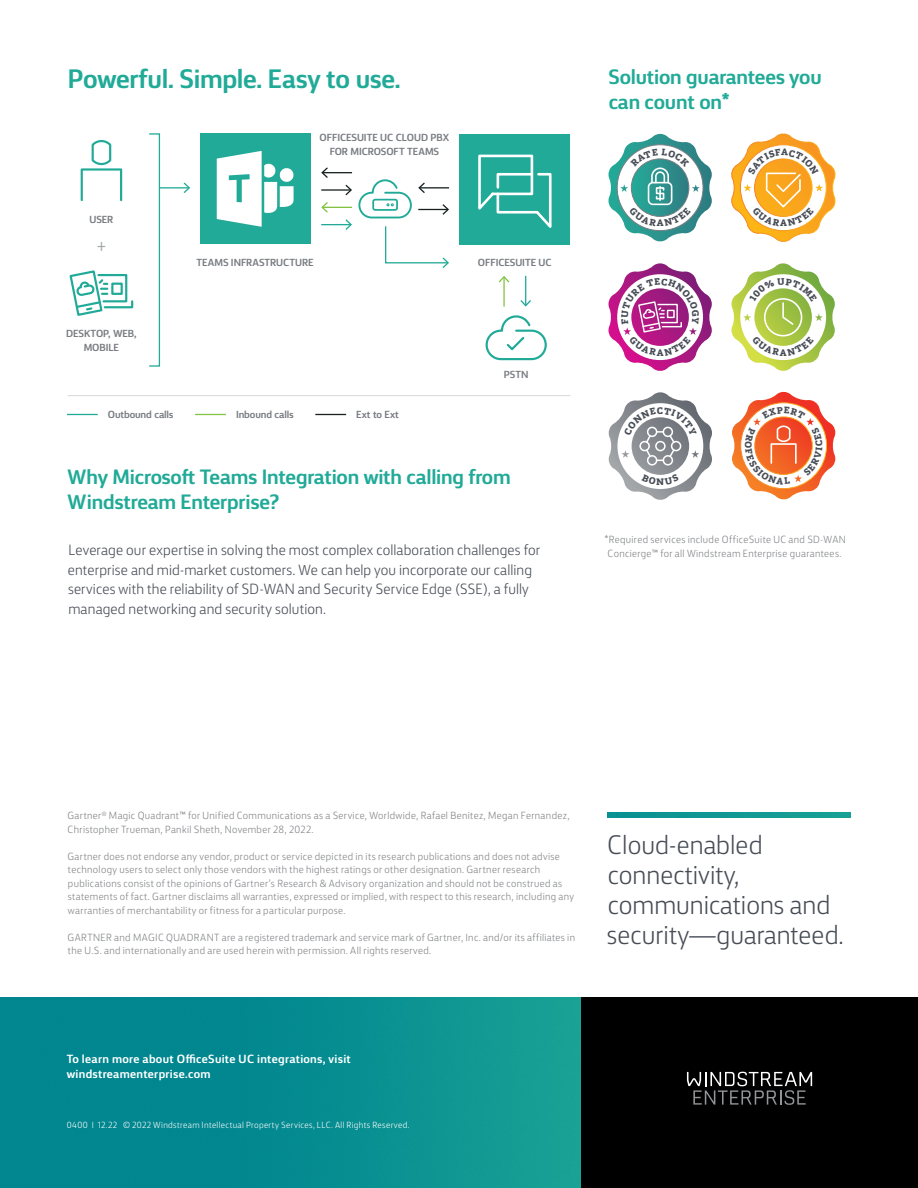
<style>
.page{position:relative;width:918px;height:1188px;background:#fff}
.page>*{position:absolute;margin:0;border:0;box-sizing:border-box;transform-origin:0 0}
.Subhead_LIght_-_1{font:300 27px/30px "FS Silas Sans";color:#474c55}
.Subhead_Bold_-_18{font:700 27px "FS Silas Sans";letter-spacing:-.01em;color:#20aa97}
.Subhead_Bold_-_18-2{font:700 21px/25.5px "FS Silas Sans";letter-spacing:-.01em;color:#20aa97}
.t1{font:300 20.85px "FS Silas Sans";color:#a3a7a9}
.Body_-_10_13{font:300 15px/19.5px "FS Silas Sans";letter-spacing:.005em;color:#474c55}
.CTA_-_Footer{font:700 12px/15px "FS Silas Sans";letter-spacing:.02em;color:#fff}
.Legal_-_7_9{font:300 10.5px/13.5px "FS Silas Sans";letter-spacing:.03em;color:#808285}
.t2{font:700 10.35px/13.5px "FS Silas Sans";letter-spacing:-.005em;color:#797d82;text-align:center}
.t3{font:800 9.6px "FS Silas Slab";color:#474c55}
.Copyright_-_Foote{font:300 9px "FS Silas Sans";letter-spacing:.035em;color:#fff}
</style>
<div class="page">
<img style="left:0;top:998px;width:582px;height:190px">
<div style="left:582px;top:998px;width:336px;height:190px;background:#000"></div>
<svg style="left:687px;top:1072px;width:125px;height:33px"></svg>
<img style="left:607px;top:813px;width:243px;height:4px">
<div style="left:200px;top:133px;width:111px;height:111px;background:#20aa97"></div>
<svg style="left:217px;top:151px;width:77px;height:76px"></svg>
<div style="left:81px;top:168px;width:41px;height:33px;border:2px solid #20aa97"></div>
<svg style="left:91px;top:140px;width:21px;height:26px"></svg>
<svg style="left:69px;top:270px;width:65px;height:46px"></svg>
<div style="left:111px;top:283px;width:12px;height:12px;border:2px solid #20aa97"></div>
<svg style="left:485px;top:315px;width:62px;height:46px"></svg>
<div style="left:149px;top:133px;width:11px;height:234px;border:1px solid #20aa97"></div>
<div style="left:459px;top:134px;width:111px;height:111px;background:#20aa97"></div>
<svg style="left:478px;top:154px;width:74px;height:74px"></svg>
<hr style="left:159px;top:187px;width:30px;height:1px;background:#20aa97">
<svg style="left:184px;top:183px;width:6px;height:10px"></svg>
<hr style="left:67px;top:414px;width:31px;height:1px;background:#20aa97">
<hr style="left:195px;top:414px;width:31px;height:1px;background:#82c341">
<hr style="left:315px;top:414px;width:31px;height:1px;background:#16211f">
<svg style="left:520px;top:276px;width:11px;height:31px"></svg>
<hr style="left:503px;top:277px;width:2px;height:30px;background:#82c341">
<svg style="left:499px;top:276px;width:10px;height:6px"></svg>
<hr style="left:68px;top:395px;width:502px;height:1px;background:#d7d8d6">
<svg style="left:321px;top:167px;width:128px;height:101px"></svg>
<svg style="left:608px;top:134px;width:104px;height:108px"></svg>
<svg style="left:608px;top:392px;width:104px;height:108px"></svg>
<svg style="left:731px;top:263px;width:104px;height:108px"></svg>
<svg style="left:731px;top:133px;width:105px;height:109px"></svg>
<svg style="left:608px;top:263px;width:104px;height:108px"></svg>
<svg style="left:732px;top:392px;width:104px;height:108px"></svg>
<p class="Subhead_Bold_-_18" style="left:68px;top:56px;width:334px">Powerful. Simple. Easy to use.</p>
<p class="t2" style="left:89px;top:211px;width:25px">USER</p>
<h3 class="t1" style="left:96px;top:229px;width:13px">+</h3>
<p class="t2" style="left:320px;top:130px;width:131px">OFFICESUITE UC CLOUD PBX<br>FOR MICROSOFT TEAMS</p>
<p class="t2" style="left:197px;top:255px;width:119px">TEAMS INFRASTRUCTURE</p>
<p class="t2" style="left:66px;top:326px;width:72px">DESKTOP, WEB,<br>MOBILE</p>
<p class="t2" style="left:108px;top:406px;width:67px">Outbound calls</p>
<p class="t2" style="left:236px;top:406px;width:59px">Inbound calls</p>
<p class="t2" style="left:356px;top:406px;width:44px">Ext to Ext</p>
<p class="t2" style="left:478px;top:255px;width:75px">OFFICESUITE UC</p>
<p class="t2" style="left:504px;top:366px;width:26px">PSTN</p>
<p class="Subhead_Bold_-_18-2" style="left:67px;top:462px;width:445px">Why Microsoft Teams Integration with calling from<br>Windstream Enterprise?</p>
<p class="Body_-_10_13" style="left:68px;top:539px;width:474px">Leverage our expertise in solving the most complex collaboration challenges for enterprise and mid-market customers. We can help you incorporate our calling services with the reliability of SD-WAN and Security Service Edge (SSE), a fully managed networking and security solution.</p>
<p class="Subhead_Bold_-_18-2" style="left:608px;top:62px;width:215px">Solution guarantees you can count on*</p>
<p class="t3" style="left:657px;top:214px;width:8px">A</p>
<p class="t3" style="left:657px;top:344px;width:8px">A</p>
<p class="t3" style="left:656px;top:473px;width:10px">N</p>
<p class="t3" style="left:780px;top:214px;width:8px">A</p>
<p class="t3" style="left:780px;top:344px;width:8px">A</p>
<p class="Legal_-_7_9" style="left:604px;top:532px;width:243px;text-align:center">*Required services include OfficeSuite UC and SD-WAN<br>Concierge™ for all Windstream Enterprise guarantees.</p>
<p class="Legal_-_7_9" style="left:67px;top:808px;width:504px">Gartner<sup>®</sup> Magic Quadrant™ for Unified Communications as a Service, Worldwide, Rafael Benitez, Megan Fernandez,<br>Christopher Trueman, Pankil Sheth, November 28, 2022.</p>
<p class="Legal_-_7_9" style="left:67px;top:849px;width:508px">Gartner does not endorse any vendor, product or service depicted in its research publications and does not advise technology users to select only those vendors with the highest ratings or other designation. Gartner research publications consist of the opinions of Gartner’s Research &amp; Advisory organization and should not be construed as statements of fact. Gartner disclaims all warranties, expressed or implied, with respect to this research, including any warranties of merchantability or fitness for a particular purpose.</p>
<p class="Legal_-_7_9" style="left:67px;top:930px;width:509px">GARTNER and MAGIC QUADRANT are a registered trademark and service mark of Gartner, Inc. and/or its affiliates in the U.S. and internationally and are used herein with permission. All rights reserved.</p>
<p class="Subhead_LIght_-_1" style="left:607px;top:828px;width:238px">Cloud-enabled connectivity, communications and security—guaranteed.</p>
<p class="CTA_-_Footer" style="left:67px;top:1050px;width:285px">To learn more about OfficeSuite UC integrations, visit windstreamenterprise.com</p>
<p class="Copyright_-_Foote" style="left:67px;top:1118px;width:344px">0400 I 12.22 © 2022 Windstream Intellectual Property Services, LLC. All Rights Reserved.</p>
</div>
